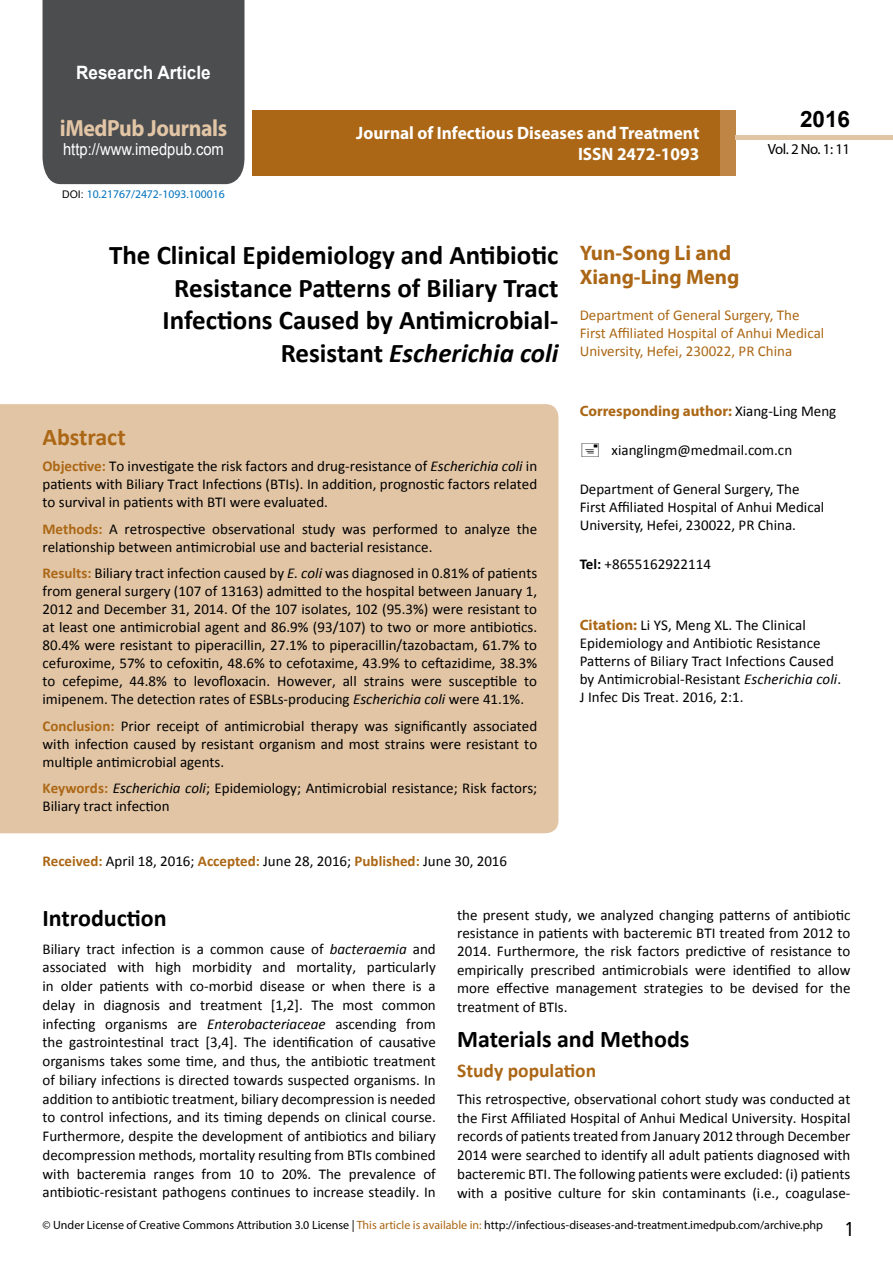
<style>
.page{position:relative;width:893px;height:1263px;background:#fff}
.page>*{position:absolute;margin:0;border:0;box-sizing:border-box;transform-origin:0 0}
.t1{font:700 27px/32.4px "Calibri";color:#000;text-align:right}
.t2{font:25.5px "Tunga";color:#000}
.t3{font:700 24px "Calibri";color:#000}
.t4{font:700 24px "Calibri";color:#ab6715}
.t5{font:700 23.4px "Myriad Pro";letter-spacing:-.02em;color:#e2c5a5;scale:.93 1}
.t6{font:700 22.5px "Arial";color:#000}
.t7{font:700 21px/24px "Myriad Pro";color:#ab6715}
.t8{font:700 19.5px "Calibri";color:#ab6715}
.t9{font:700 18.45px "Arial";color:#fff;scale:.93 1}
.t10{font:700 18px/21.6px "Myriad Pro";color:#fff;text-align:right;scale:.96 1}
.t11{font:16.5px "Arial";color:#fff;scale:.89 1}
.t12{font:15px/18px "Calibri";color:#000;text-align:justify}
.t13{font:15px/18px "Calibri";color:#ab6715}
.t14{font:700 15px "Myriad Pro";color:#ab6715}
.t15{font:14.85px "Myriad Pro";letter-spacing:-.03em;color:#000}
.t16{font:12px "Myriad Pro";color:#000}
.t17{font:11.7px "Myriad Pro";color:#0072bc}
.s1{font-family:"Arial";font-size:10.5px;color:#000}
.s2{font-style:italic}
.s3{font-weight:700;color:#ab6715}
.s4{font-family:"Calibri";font-weight:400;color:#000}
.s5{font-weight:700}
.s6{font-family:"Myriad Pro";font-weight:700;color:#ab6715}
.s7{color:#ab6715}
</style>
<div class="page">
<div style="left:252px;top:110px;width:469px;height:66px;background:#ab6715"></div>
<div style="left:720px;top:110px;width:16px;height:66px;background:#be8545"></div>
<div style="left:43px;top:0;width:201px;height:184px;background:#4c4d4f"></div>
<div style="left:736px;top:135px;width:157px;height:5px;background:#e2c5a5"></div>
<div style="left:0;top:404px;width:558px;height:429px;background:#e2c5a5"></div>
<p class="t9" style="left:76px;top:60px;width:146px">Research Article</p>
<h3 class="t5" style="left:60px;top:113px;width:181px">iMedPub Journals</h3>
<p class="t11" style="left:63px;top:138px;width:182px">http://www.imedpub.com</p>
<p class="t17" style="left:62px;top:187px;width:164px"><span class="s1">DOI:</span> 10.21767/2472-1093.100016</p>
<p class="t10" style="left:356px;top:121px;width:359px">Journal of Infectious Diseases and Treatment<br>ISSN 2472-1093</p>
<h3 class="t6" style="left:800px;top:104px;width:52px">2016</h3>
<p class="t15" style="left:768px;top:140px;width:84px">Vol. 2 No. 1: 11</p>
<h1 class="t1" style="left:109px;top:239px;width:451px">The Clinical Epidemiology and Antibiotic Resistance Patterns of Biliary Tract Infections Caused by Antimicrobial-Resistant <span class="s2">Escherichia coli</span></h1>
<h3 class="t4" style="left:43px;top:422px;width:85px">Abstract</h3>
<p class="t12" style="left:43px;top:457px;width:496px"><span class="s3">Objective:</span> To investigate the risk factors and drug-resistance of <span class="s2">Escherichia coli</span> in patients with Biliary Tract Infections (BTIs). In addition, prognostic factors related to survival in patients with BTI were evaluated.</p>
<p class="t12" style="left:43px;top:520px;width:496px"><span class="s3">Methods:</span> A retrospective observational study was performed to analyze the relationship between antimicrobial use and bacterial resistance.</p>
<p class="t12" style="left:43px;top:564px;width:496px"><span class="s3">Results:</span> Biliary tract infection caused by <span class="s2">E. coli</span> was diagnosed in 0.81% of patients from general surgery (107 of 13163) admitted to the hospital between January 1, 2012 and December 31, 2014. Of the 107 isolates, 102 (95.3%) were resistant to at least one antimicrobial agent and 86.9% (93/107) to two or more antibiotics.<br>80.4% were resistant to piperacillin, 27.1% to piperacillin/tazobactam, 61.7% to cefuroxime, 57% to cefoxitin, 48.6% to cefotaxime, 43.9% to ceftazidime, 38.3% to cefepime, 44.8% to levofloxacin. However, all strains were susceptible to imipenem. The detection rates of ESBLs-producing <span class="s2">Escherichia coli</span> were 41.1%.</p>
<p class="t12" style="left:43px;top:717px;width:496px"><span class="s3">Conclusion:</span> Prior receipt of antimicrobial therapy was significantly associated with infection caused by resistant organism and most strains were resistant to multiple antimicrobial agents.</p>
<p class="t12" style="left:43px;top:779px;width:496px"><span class="s3">Keywords:</span> <span class="s2">Escherichia coli</span>; Epidemiology; Antimicrobial resistance; Risk factors;<br>Biliary tract infection</p>
<p class="t12" style="left:43px;top:852px;width:466px"><span class="s3">Received:</span> April 18, 2016; <span class="s3">Accepted:</span> June 28, 2016; <span class="s3">Published:</span> June 30, 2016</p>
<h3 class="t7" style="left:580px;top:240px;width:161px">Yun-Song Li and<br>Xiang-Ling Meng</h3>
<p class="t13" style="left:580px;top:306px;width:246px">Department of General Surgery, The<br>First Affiliated Hospital of Anhui Medical<br>University, Hefei, 230022, PR China</p>
<p class="t14" style="left:580px;top:401px;width:258px">Corresponding author: <span class="s4">Xiang-Ling Meng</span></p>
<p class="t12" style="left:612px;top:441px;width:182px">xianglingm@medmail.com.cn</p>
<p class="t12" style="left:580px;top:480px;width:246px;text-align:left">Department of General Surgery, The<br>First Affiliated Hospital of Anhui Medical<br>University, Hefei, 230022, PR China.</p>
<p class="t12" style="left:580px;top:555px;width:133px"><span class="s5">Tel:</span> +8655162922114</p>
<p class="t12" style="left:580px;top:616px;width:263px;text-align:left"><span class="s6">Citation:</span> Li YS, Meng XL. The Clinical Epidemiology and Antibiotic Resistance Patterns of Biliary Tract Infections Caused by Antimicrobial-Resistant <span class="s2">Escherichia coli</span>.<br>J Infec Dis Treat. 2016, 2:1.</p>
<h3 class="t3" style="left:43px;top:903px;width:126px">Introduction</h3>
<p class="t12" style="left:43px;top:939px;width:395px;line-height:18.8px">Biliary tract infection is a common cause of <span class="s2">bacteraemia</span> and associated with high morbidity and mortality, particularly in older patients with co-morbid disease or when there is a delay in diagnosis and treatment [1,2]. The most common infecting organisms are <span class="s2">Enterobacteriaceae</span> ascending from the gastrointestinal tract [3,4]. The identification of causative organisms takes some time, and thus, the antibiotic treatment of biliary infections is directed towards suspected organisms. In addition to antibiotic treatment, biliary decompression is needed to control infections, and its timing depends on clinical course.<br>Furthermore, despite the development of antibiotics and biliary decompression methods, mortality resulting from BTIs combined with bacteremia ranges from 10 to 20%. The prevalence of antibiotic-resistant pathogens continues to increase steadily. In</p>
<p class="t12" style="left:457px;top:905px;width:395px;line-height:18.5px">the present study, we analyzed changing patterns of antibiotic resistance in patients with bacteremic BTI treated from 2012 to 2014. Furthermore, the risk factors predictive of resistance to empirically prescribed antimicrobials were identified to allow more effective management strategies to be devised for the treatment of BTIs.</p>
<h3 class="t3" style="left:457px;top:1023px;width:234px">Materials and Methods</h3>
<h3 class="t8" style="left:457px;top:1058px;width:141px">Study population</h3>
<p class="t12" style="left:457px;top:1090px;width:395px;line-height:18.8px">This retrospective, observational cohort study was conducted at the First Affiliated Hospital of Anhui Medical University. Hospital records of patients treated from January 2012 through December 2014 were searched to identify all adult patients diagnosed with bacteremic BTI. The following patients were excluded: (i) patients with a positive culture for skin contaminants (i.e., coagulase-</p>
<p class="t16" style="left:43px;top:1218px;width:782px">© Under License of Creative Commons Attribution 3.0 License | <span class="s7">This article is available in:</span> http://infectious-diseases-and-treatment.imedpub.com/archive.php</p>
<h2 class="t2" style="left:846px;top:1212px;width:9px">1</h2>
</div>
